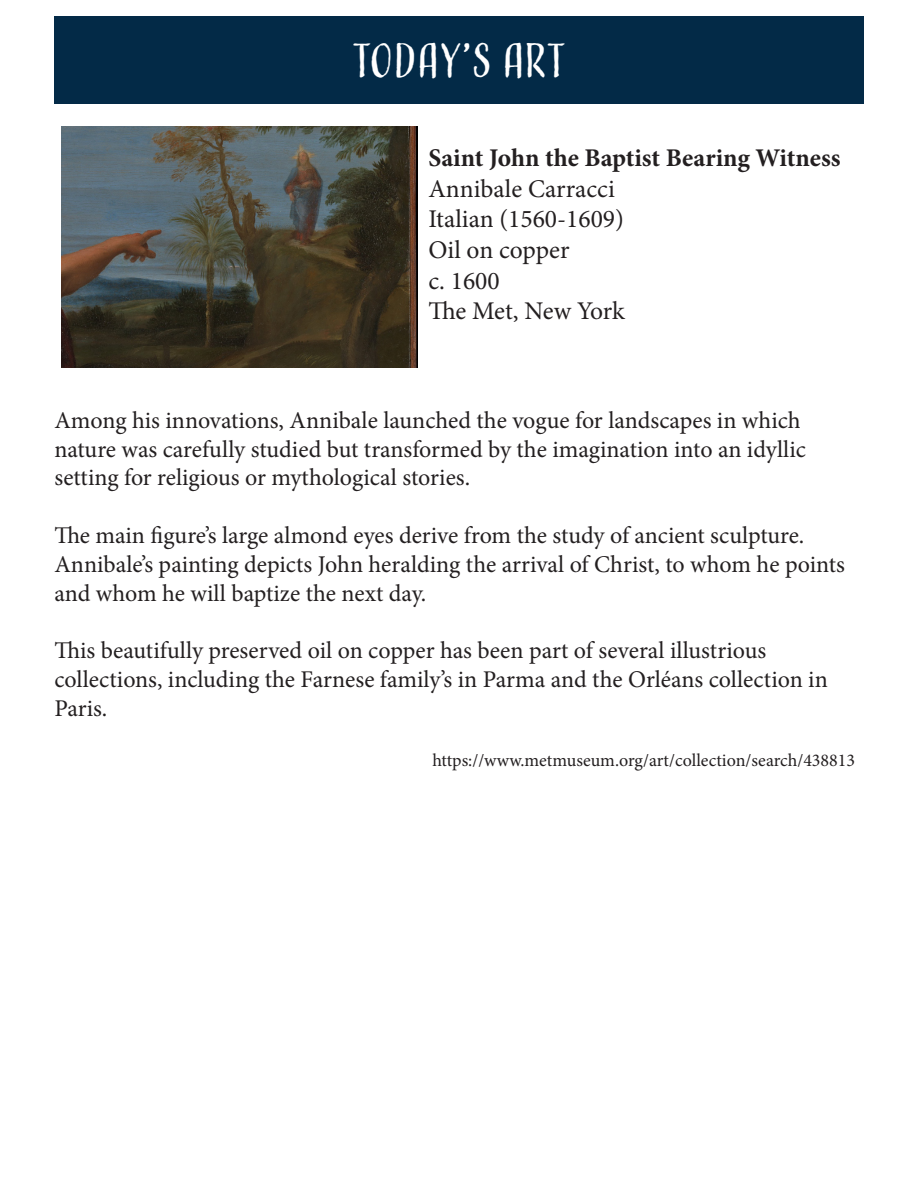
<style>
.page{position:relative;width:918px;height:1188px;background:#fff}
.page>*{position:absolute;margin:0;border:0;box-sizing:border-box;transform-origin:0 0}
.t1{font:45px "Adorn Condensed Sans";letter-spacing:-.015em;color:#fff}
.t2{font:25.5px "Minion Pro";color:#231f20}
.t3{font:700 25.5px "Minion Pro";letter-spacing:-.005em;color:#231f20}
.t4{font:24px/28.8px "Minion Pro";color:#231f20}
.t5{font:18px "Minion Pro";color:#231f20}
</style>
<div class="page">
<div style="left:54px;top:16px;width:810px;height:88px;background:#032a47"></div>
<img style="left:61px;top:126px;width:357px;height:241px">
<p class="t1" style="left:351px;top:33px;width:217px">TODAY’S ART</p>
<p class="t3" style="left:428px;top:140px;width:414px">Saint John the Baptist Bearing Witness</p>
<p class="t2" style="left:428px;top:172px;width:188px">Annibale Carracci</p>
<p class="t2" style="left:428px;top:202px;width:197px">Italian (1560-1609)</p>
<p class="t2" style="left:428px;top:233px;width:143px">Oil on copper</p>
<p class="t2" style="left:428px;top:263px;width:73px">c. 1600</p>
<p class="t2" style="left:428px;top:294px;width:198px">The Met, New York</p>
<p class="t4" style="left:54px;top:406px;width:753px">Among his innovations, Annibale launched the vogue for landscapes in which nature was carefully studied but transformed by the imagination into an idyllic setting for religious or mythological stories.</p>
<p class="t4" style="left:54px;top:521px;width:792px">The main figure’s large almond eyes derive from the study of ancient sculpture.<br>Annibale’s painting depicts John heralding the arrival of Christ, to whom he points and whom he will baptize the next day.</p>
<p class="t4" style="left:54px;top:636px;width:775px">This beautifully preserved oil on copper has been part of several illustrious collections, including the Farnese family’s in Parma and the Orléans collection in<br>Paris.</p>
<p class="t5" style="left:432px;top:748px;width:424px">https://www.metmuseum.org/art/collection/search/438813</p>
</div>
